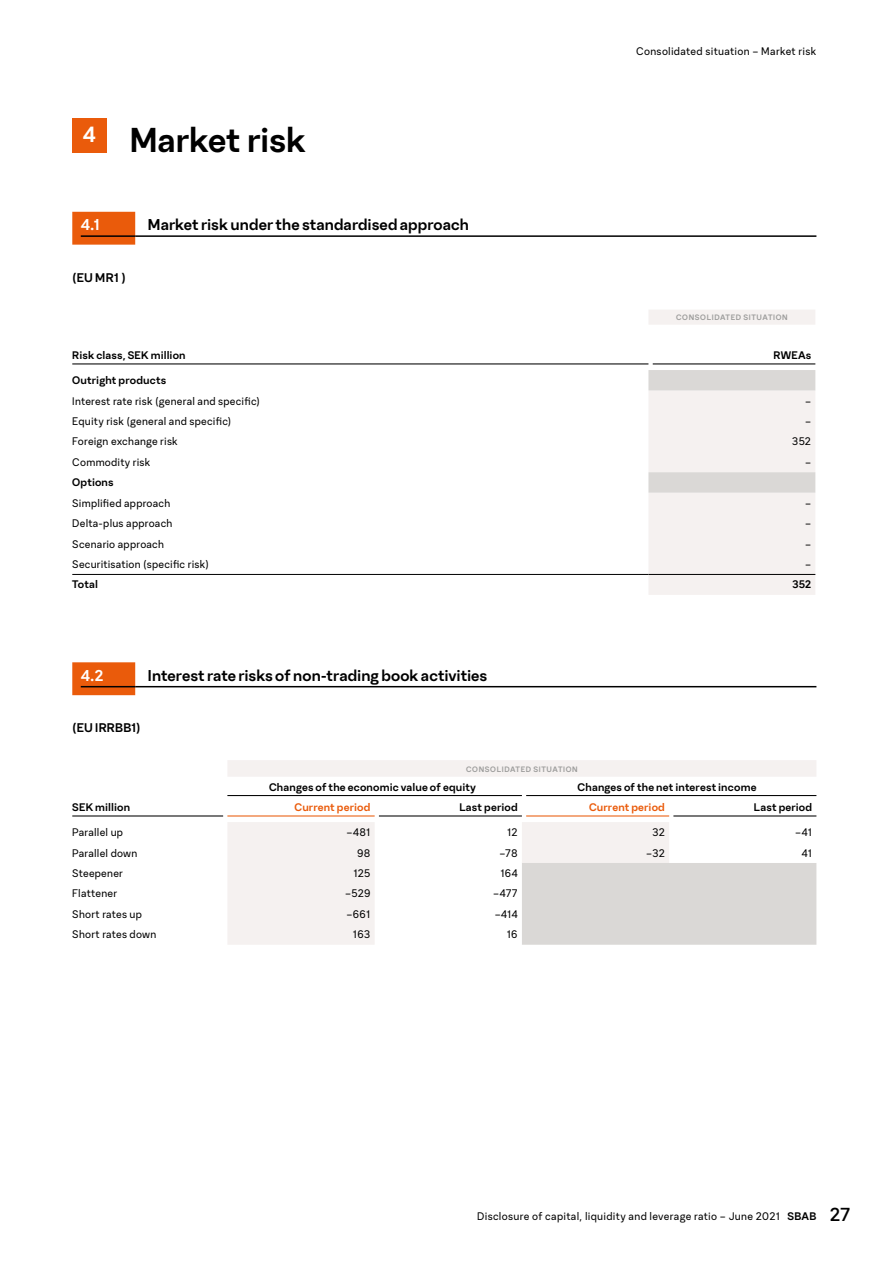
<style>
.page{position:relative;width:893px;height:1263px;background:#fff}
.page>*{position:absolute;margin:0;border:0;box-sizing:border-box;transform-origin:0 0}
.t1{font:700 33px "SBAB";letter-spacing:-.005em;color:#000}
.t2{font:700 15px "SBAB";letter-spacing:.005em;color:#000}
.t3{font:700 15px "SBAB";color:#fff}
.t4{font:700 12px "SBAB";letter-spacing:.015em;color:#000}
.t5{font:10.5px "SBAB";letter-spacing:.02em;color:#000}
.t6{font:700 10.5px "SBAB";letter-spacing:.015em;color:#000}
.t7{font:700 10.5px "SBAB";letter-spacing:.01em;color:#ea5b0b}
.t8{font:700 7.5px "SBAB";letter-spacing:.08em;color:#9d9d9c}
.s1{font-weight:700}
.s2{font-family:"SBAB Display";font-size:18px}
</style>
<div class="page">
<div style="left:72px;top:212px;width:63px;height:33px;background:#ea5b0b"></div>
<hr style="left:81px;top:235px;width:54px;height:2px;background:#000">
<hr style="left:135px;top:235px;width:681px;height:2px;background:#000">
<svg style="left:648px;top:310px;width:167px;height:285px;fill:#f5f1f0"></svg>
<svg style="left:648px;top:370px;width:167px;height:123px"></svg>
<hr style="left:72px;top:574px;width:576px;height:1px;background:#000">
<hr style="left:648px;top:574px;width:167px;height:1px;background:#000">
<hr style="left:72px;top:363px;width:576px;height:1px;background:#000">
<hr style="left:653px;top:363px;width:162px;height:1px;background:#000">
<div style="left:72px;top:118px;width:34px;height:34px;background:#ea5b0b"></div>
<svg style="left:227px;top:760px;width:589px;height:185px"></svg>
<div style="left:522px;top:863px;width:294px;height:82px;background:#dad8d6"></div>
<hr style="left:227px;top:795px;width:295px;height:1px;background:#000">
<hr style="left:526px;top:795px;width:290px;height:1px;background:#000">
<hr style="left:72px;top:815px;width:151px;height:1px;background:#000">
<hr style="left:227px;top:815px;width:148px;height:1px;background:#ea5b0b">
<hr style="left:379px;top:815px;width:143px;height:1px;background:#000">
<hr style="left:526px;top:815px;width:143px;height:1px;background:#ea5b0b">
<hr style="left:673px;top:815px;width:143px;height:1px;background:#000">
<svg style="left:72px;top:662px;width:63px;height:33px;background:#e75c0e"></svg>
<hr style="left:81px;top:686px;width:54px;height:1px;background:#000">
<hr style="left:135px;top:686px;width:681px;height:1px;background:#000">
<h1 class="t1" style="left:83px;top:118px;width:225px"><sup>4</sup> Market risk</h1>
<h2 class="t3" style="left:81px;top:215px;width:21px">4.1</h2>
<h2 class="t2" style="left:148px;top:215px;width:322px">Market risk under the standardised approach</h2>
<p class="t4" style="left:72px;top:269px;width:55px">(EU MR1 )</p>
<p class="t5" style="left:636px;top:45px;width:182px">Consolidated situation – Market risk</p>
<p class="t8" style="left:676px;top:313px;width:113px">CONSOLIDATED SITUATION</p>
<p class="t6" style="left:72px;top:348px;width:115px">Risk class, SEK million</p>
<p class="t6" style="left:773px;top:348px;width:39px">RWEAs</p>
<p class="t6" style="left:72px;top:373px;width:95px">Outright products</p>
<p class="t5" style="left:72px;top:394px;width:189px">Interest rate risk (general and specific)</p>
<p class="t5" style="left:805px;top:394px;width:8px">–</p>
<p class="t5" style="left:72px;top:415px;width:161px">Equity risk (general and specific)</p>
<p class="t5" style="left:805px;top:415px;width:8px">–</p>
<p class="t5" style="left:72px;top:435px;width:107px">Foreign exchange risk</p>
<p class="t5" style="left:792px;top:435px;width:21px">352</p>
<p class="t5" style="left:72px;top:455px;width:80px">Commodity risk</p>
<p class="t5" style="left:805px;top:455px;width:8px">–</p>
<p class="t6" style="left:72px;top:475px;width:43px">Options</p>
<p class="t5" style="left:72px;top:496px;width:100px">Simplified approach</p>
<p class="t5" style="left:805px;top:496px;width:8px">–</p>
<p class="t5" style="left:72px;top:517px;width:102px">Delta-plus approach</p>
<p class="t5" style="left:805px;top:517px;width:8px">–</p>
<p class="t5" style="left:72px;top:537px;width:93px">Scenario approach</p>
<p class="t5" style="left:805px;top:537px;width:8px">–</p>
<p class="t5" style="left:72px;top:558px;width:138px">Securitisation (specific risk)</p>
<p class="t5" style="left:805px;top:558px;width:8px">–</p>
<p class="t6" style="left:72px;top:578px;width:27px">Total</p>
<p class="t6" style="left:792px;top:578px;width:21px">352</p>
<h2 class="t3" style="left:81px;top:665px;width:24px">4.2</h2>
<h2 class="t2" style="left:148px;top:665px;width:341px">Interest rate risks of non-trading book activities</h2>
<p class="t4" style="left:72px;top:720px;width:70px">(EU IRRBB1)</p>
<p class="t8" style="left:466px;top:765px;width:113px">CONSOLIDATED SITUATION</p>
<p class="t6" style="left:269px;top:780px;width:208px">Changes of the economic value of equity</p>
<p class="t6" style="left:577px;top:780px;width:181px">Changes of the net interest income</p>
<p class="t6" style="left:72px;top:800px;width:59px">SEK million</p>
<p class="t7" style="left:294px;top:800px;width:77px">Current period</p>
<p class="t6" style="left:459px;top:800px;width:60px">Last period</p>
<p class="t7" style="left:589px;top:800px;width:77px">Current period</p>
<p class="t6" style="left:754px;top:800px;width:60px">Last period</p>
<p class="t5" style="left:72px;top:826px;width:52px">Parallel up</p>
<p class="t5" style="left:346px;top:826px;width:25px">–481</p>
<p class="t5" style="left:507px;top:826px;width:12px">12</p>
<p class="t5" style="left:652px;top:826px;width:14px">32</p>
<p class="t5" style="left:795px;top:826px;width:18px">–41</p>
<p class="t5" style="left:72px;top:846px;width:67px">Parallel down</p>
<p class="t5" style="left:357px;top:846px;width:15px">98</p>
<p class="t5" style="left:500px;top:846px;width:20px">–78</p>
<p class="t5" style="left:646px;top:846px;width:20px">–32</p>
<p class="t5" style="left:802px;top:846px;width:12px">41</p>
<p class="t5" style="left:72px;top:867px;width:52px">Steepener</p>
<p class="t5" style="left:354px;top:867px;width:18px">125</p>
<p class="t5" style="left:500px;top:867px;width:19px">164</p>
<p class="t5" style="left:72px;top:887px;width:46px">Flattener</p>
<p class="t5" style="left:345px;top:887px;width:27px">–529</p>
<p class="t5" style="left:493px;top:887px;width:26px">–477</p>
<p class="t5" style="left:72px;top:907px;width:71px">Short rates up</p>
<p class="t5" style="left:346px;top:907px;width:26px">–661</p>
<p class="t5" style="left:495px;top:907px;width:24px">–414</p>
<p class="t5" style="left:72px;top:928px;width:86px">Short rates down</p>
<p class="t5" style="left:353px;top:928px;width:19px">163</p>
<p class="t5" style="left:507px;top:928px;width:12px">16</p>
<p class="t5" style="left:477px;top:1210px;width:374px">Disclosure of capital, liquidity and leverage ratio – June 2021 <span class="s1">SBAB</span> <span class="s2">27</span></p>
</div>
